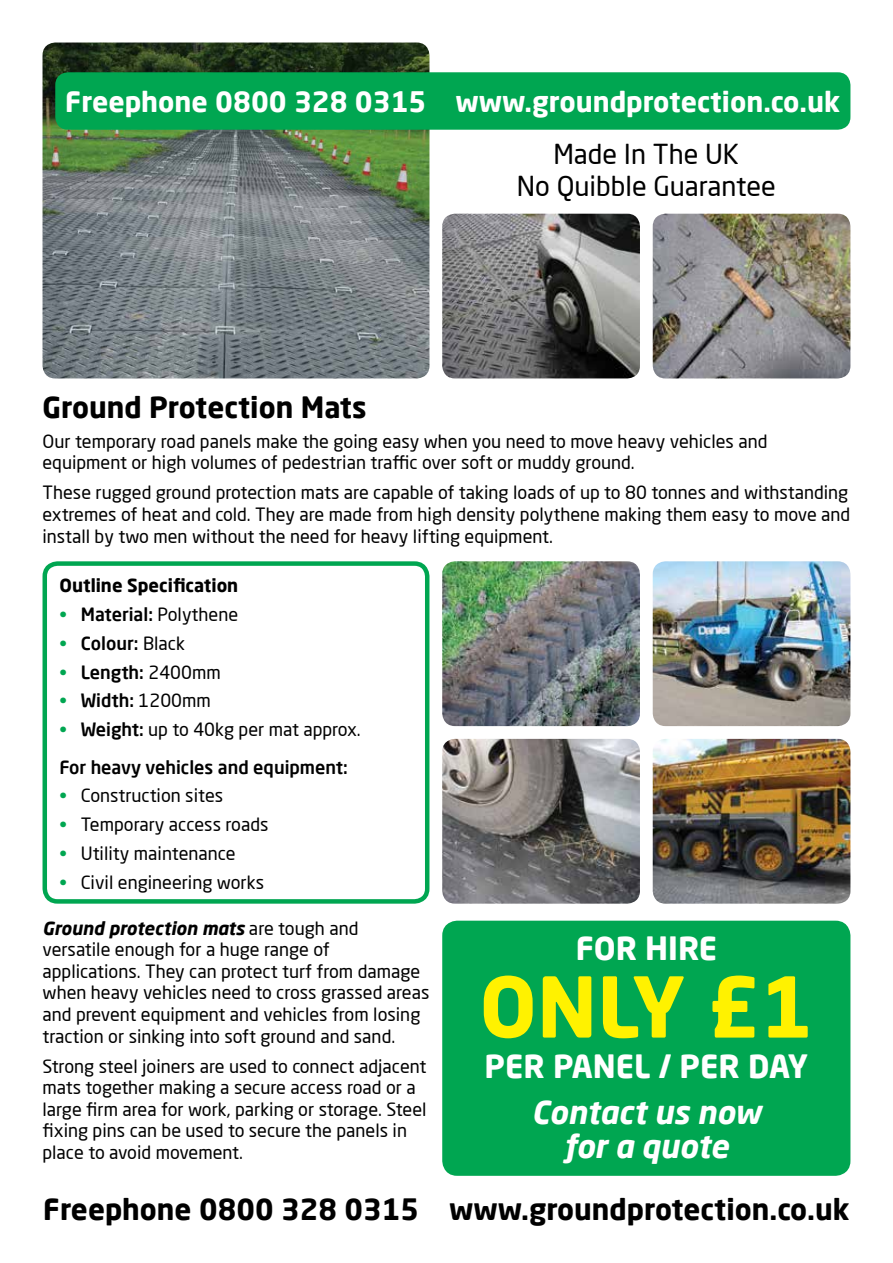
<style>
.page{position:relative;width:893px;height:1263px;background:#fff}
.page>*{position:absolute;margin:0;border:0;box-sizing:border-box;transform-origin:0 0}
.t1{font:700 82.5px "Neo Sans Pro";color:#fff200}
.t2{font:700 31.5px "Neo Sans Pro";color:#fff}
.t3{font:italic 700 31.5px/34.5px "Neo Sans Pro";color:#fff;text-align:center}
.t4{font:700 28.8px "Neo Sans Pro";color:#000}
.t5{font:700 27.75px "Neo Sans Pro";color:#fff}
.t6{font:27px/32.4px "Neo Sans Pro";color:#000;text-align:center}
.t7{font:18px/21.6px "Neo Sans Pro";color:#000}
.t8{font:500 18px/37.3px "Neo Sans Pro";color:#000}
.t9{font:700 18px "Neo Sans Pro";color:#000}
.s1{font-weight:400;color:#00a651}
.s2{font-weight:400}
.s3{color:#00a651}
.s4{font-weight:700;font-style:italic}
</style>
<div class="page">
<img style="left:653px;top:214px;width:197px;height:164px">
<img style="left:442px;top:214px;width:198px;height:164px">
<img style="left:43px;top:43px;width:386px;height:335px">
<div style="left:55px;top:72px;width:795px;height:58px;background:#00a651;border-radius:13px"></div>
<img style="left:653px;top:561px;width:197px;height:165px">
<img style="left:653px;top:739px;width:197px;height:165px">
<img style="left:442px;top:561px;width:198px;height:165px">
<img style="left:442px;top:739px;width:198px;height:165px">
<div style="left:43px;top:561px;width:386px;height:343px;border:4px solid #00a651;border-radius:13px"></div>
<div style="left:444px;top:923px;width:404px;height:250px;background:#00a651;border-radius:13px"></div>
<div style="left:442px;top:921px;width:408px;height:255px;border:4px solid #00a651;border-radius:13px"></div>
<h3 class="t5" style="left:65px;top:84px;width:777px">Freephone 0800 328 0315 www.groundprotection.co.uk</h3>
<h3 class="t6" style="left:517px;top:137px;width:260px">Made In The UK<br>No Quibble Guarantee</h3>
<h3 class="t4" style="left:43px;top:388px;width:326px">Ground Protection Mats</h3>
<p class="t7" style="left:43px;top:430px;width:726px">Our temporary road panels make the going easy when you need to move heavy vehicles and equipment or high volumes of pedestrian traffic over soft or muddy ground.</p>
<p class="t7" style="left:43px;top:482px;width:809px;text-align:justify">These rugged ground protection mats are capable of taking loads of up to 80 tonnes and withstanding extremes of heat and cold. They are made from high density polythene making them easy to move and install by two men without the need for heavy lifting equipment.</p>
<p class="t9" style="left:60px;top:574px;width:180px">Outline Specification</p>
<p class="t8" style="left:60px;top:595px;width:180px"><span class="s1">•</span> Material: <span class="s2">Polythene</span></p>
<p class="t8" style="left:60px;top:624px;width:127px"><span class="s1">•</span> Colour: <span class="s2">Black</span></p>
<p class="t8" style="left:60px;top:653px;width:163px"><span class="s1">•</span> Length: <span class="s2">2400mm</span></p>
<p class="t8" style="left:60px;top:682px;width:153px"><span class="s1">•</span> Width: <span class="s2">1200mm</span></p>
<p class="t8" style="left:60px;top:710px;width:303px"><span class="s1">•</span> Weight: <span class="s2">up to 40kg per mat approx.<br></span>For heavy vehicles and equipment:</p>
<p class="t7" style="left:60px;top:785px;width:165px"><span class="s3">•</span> Construction sites</p>
<p class="t7" style="left:60px;top:813px;width:210px"><span class="s3">•</span> Temporary access roads</p>
<p class="t7" style="left:60px;top:842px;width:178px"><span class="s3">•</span> Utility maintenance</p>
<p class="t7" style="left:60px;top:871px;width:206px"><span class="s3">•</span> Civil engineering works</p>
<p class="t7" style="left:43px;top:917px;width:388px"><span class="s4">Ground protection mats</span> are tough and versatile enough for a huge range of applications. They can protect turf from damage when heavy vehicles need to cross grassed areas and prevent equipment and vehicles from losing traction or sinking into soft ground and sand.</p>
<p class="t7" style="left:43px;top:1055px;width:386px">Strong steel joiners are used to connect adjacent mats together making a secure access road or a large firm area for work, parking or storage. Steel fixing pins can be used to secure the panels in place to avoid movement.</p>
<h2 class="t2" style="left:576px;top:928px;width:143px">FOR HIRE</h2>
<h1 class="t1" style="left:479px;top:954px;width:335px">ONLY £1</h1>
<h2 class="t2" style="left:485px;top:1046px;width:325px">PER PANEL / PER DAY</h2>
<h2 class="t3" style="left:531px;top:1094px;width:231px">Contact us now for a quote</h2>
<h3 class="t4" style="left:43px;top:1191px;width:808px">Freephone 0800 328 0315 www.groundprotection.co.uk</h3>
</div>
